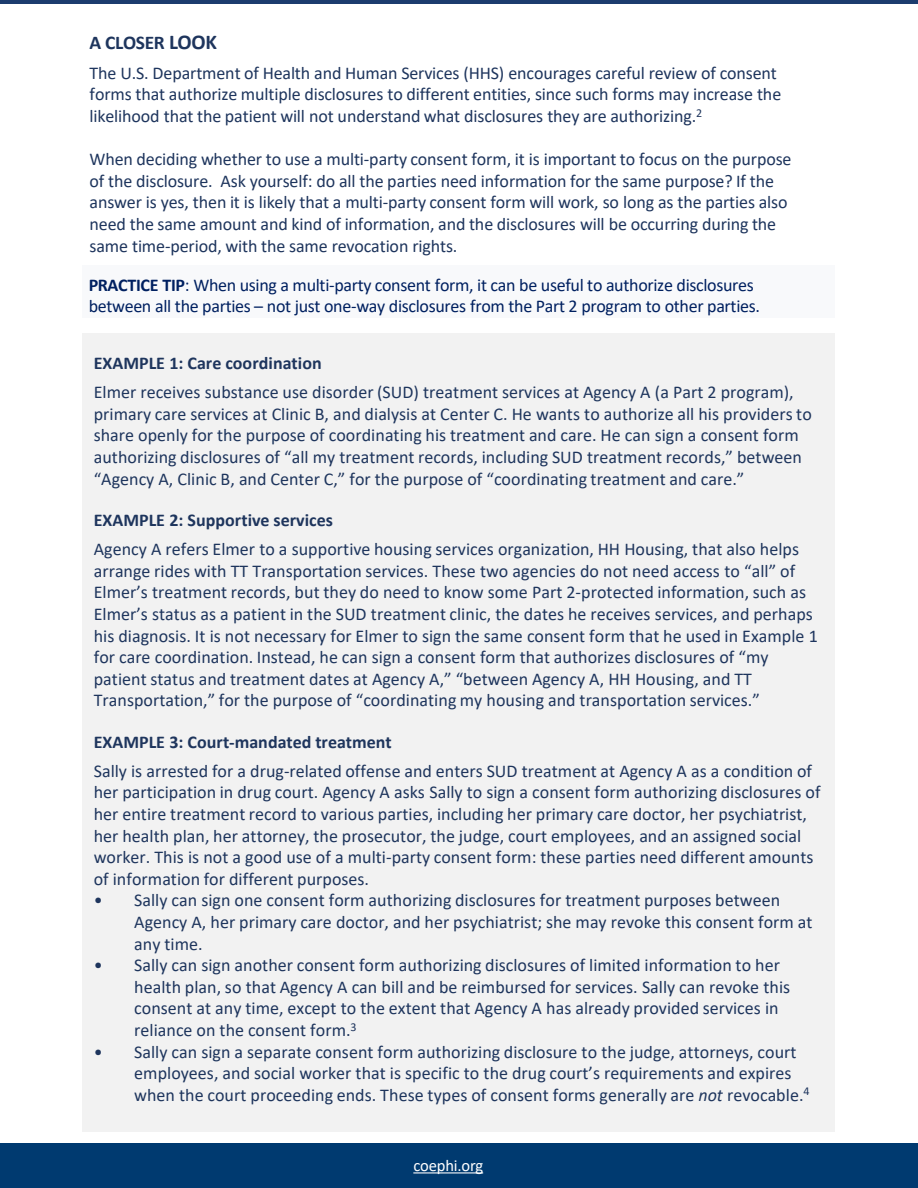
<style>
.page{position:relative;width:918px;height:1188px;background:#fff}
.page>*{position:absolute;margin:0;border:0;box-sizing:border-box;transform-origin:0 0}
.t1{font:700 19.5px "Calibri";letter-spacing:-.02em;color:#1e355d}
.t2{font:18px/21.6px "Calibri";color:#1e355d}
.t3{font:18px/21.6px "Calibri";letter-spacing:-.02em;color:#002060}
.t4{font:700 18px "Calibri";color:#1e355d}
.t5{font:16.5px "Calibri";letter-spacing:-.01em;color:#fff}
.s1{font-size:21px}
.s2{font-weight:700}
.s3{font-style:italic}
</style>
<div class="page">
<div style="left:82px;top:333px;width:753px;height:798px;background:#f2f2f2"></div>
<div style="left:82px;top:266px;width:753px;height:52px;background:#f8f9fb"></div>
<hr style="left:0;top:0;width:918px;height:3px;background:#1c3c6e">
<div style="left:0;top:1143px;width:918px;height:45px;background:#003a70"></div>
<svg style="left:413px;top:1172px;width:70px;height:1px"></svg>
<p class="t1" style="left:90px;top:29px;width:129px">A CLOSER <span class="s1">LOOK</span></p>
<p class="t2" style="left:90px;top:61px;width:693px">The U.S. Department of Health and Human Services (HHS) encourages careful review of consent forms that authorize multiple disclosures to different entities, since such forms may increase the likelihood that the patient will not understand what disclosures they are authorizing.<sup>2</sup></p>
<p class="t2" style="left:90px;top:148px;width:703px">When deciding whether to use a multi-party consent form, it is important to focus on the purpose of the disclosure. Ask yourself: do all the parties need information for the same purpose? If the answer is yes, then it is likely that a multi-party consent form will work, so long as the parties also need the same amount and kind of information, and the disclosures will be occurring during the same time-period, with the same revocation rights.</p>
<p class="t3" style="left:89px;top:274px;width:673px"><span class="s2">PRACTICE TIP</span>: When using a multi-party consent form, it can be useful to authorize disclosures between all the parties – not just one-way disclosures from the Part 2 program to other parties.</p>
<p class="t4" style="left:94px;top:350px;width:230px">EXAMPLE 1: Care coordination</p>
<p class="t2" style="left:94px;top:381px;width:720px">Elmer receives substance use disorder (SUD) treatment services at Agency A (a Part 2 program), primary care services at Clinic B, and dialysis at Center C. He wants to authorize all his providers to share openly for the purpose of coordinating his treatment and care. He can sign a consent form authorizing disclosures of “all my treatment records, including SUD treatment records,” between “Agency A, Clinic B, and Center C,” for the purpose of “coordinating treatment and care.”</p>
<p class="t4" style="left:94px;top:507px;width:241px">EXAMPLE 2: Supportive services</p>
<p class="t2" style="left:94px;top:538px;width:726px">Agency A refers Elmer to a supportive housing services organization, HH Housing, that also helps arrange rides with TT Transportation services. These two agencies do not need access to “all” of Elmer’s treatment records, but they do need to know some Part 2-protected information, such as Elmer’s status as a patient in the SUD treatment clinic, the dates he receives services, and perhaps his diagnosis. It is not necessary for Elmer to sign the same consent form that he used in Example 1 for care coordination. Instead, he can sign a consent form that authorizes disclosures of “my patient status and treatment dates at Agency A,” “between Agency A, HH Housing, and TT Transportation,” for the purpose of “coordinating my housing and transportation services.”</p>
<p class="t4" style="left:94px;top:729px;width:300px">EXAMPLE 3: Court-mandated treatment</p>
<p class="t2" style="left:94px;top:760px;width:728px">Sally is arrested for a drug-related offense and enters SUD treatment at Agency A as a condition of her participation in drug court. Agency A asks Sally to sign a consent form authorizing disclosures of her entire treatment record to various parties, including her primary care doctor, her psychiatrist, her health plan, her attorney, the prosecutor, the judge, court employees, and an assigned social worker. This is not a good use of a multi-party consent form: these parties need different amounts of information for different purposes.</p>
<p class="t2" style="left:134px;top:889px;width:680px;text-indent:-40px">• Sally can sign one consent form authorizing disclosures for treatment purposes between<br>Agency A, her primary care doctor, and her psychiatrist; she may revoke this consent form at any time.</p>
<p class="t2" style="left:134px;top:954px;width:657px;text-indent:-40px">• Sally can sign another consent form authorizing disclosures of limited information to her health plan, so that Agency A can bill and be reimbursed for services. Sally can revoke this consent at any time, except to the extent that Agency A has already provided services in reliance on the consent form.<sup>3</sup></p>
<p class="t2" style="left:134px;top:1040px;width:677px;text-indent:-40px">• Sally can sign a separate consent form authorizing disclosure to the judge, attorneys, court employees, and social worker that is specific to the drug court’s requirements and expires when the court proceeding ends. These types of consent forms generally are <span class="s3">not</span> revocable.<sup>4</sup></p>
<p class="t5" style="left:413px;top:1154px;width:72px">coephi.org</p>
</div>
